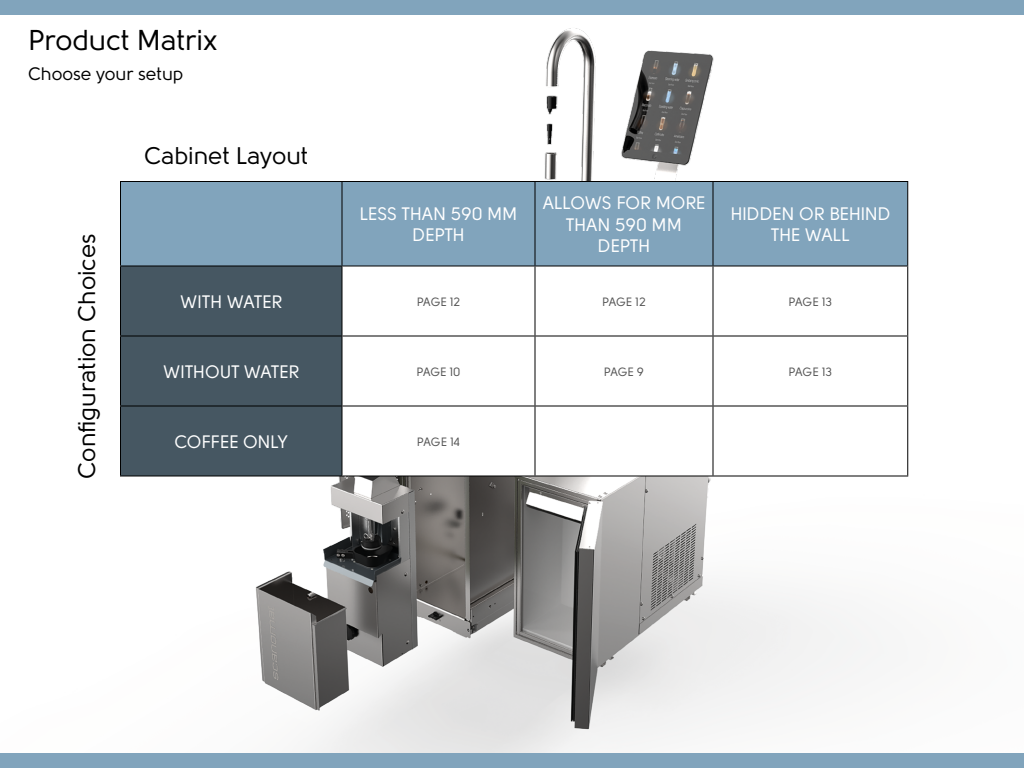
<style>
.page{position:relative;width:1024px;height:768px;background:#fff}
.page>*{position:absolute;margin:0;border:0;box-sizing:border-box;transform-origin:0 0}
.t1{font:28.6px "Solomon";color:#000}
.t2{font:24px "Solomon";color:#000}
.t3{font:18px/21.6px "Solomon";color:#fff;text-align:center}
.t4{font:18px "Solomon";color:#000}
.t5{font:12px "Solomon";letter-spacing:-.005em;color:#555}
</style>
<div class="page">
<img style="left:255px;top:28px;width:654px;height:725px">
<div style="left:0;top:0;width:1024px;height:15px;background:#81a4bc"></div>
<div style="left:0;top:753px;width:1024px;height:15px;background:#81a4bc"></div>
<div style="left:121px;top:182px;width:786px;height:84px;background:#81a4bc"></div>
<div style="left:121px;top:267px;width:221px;height:209px;background:#465762"></div>
<svg style="left:343px;top:267px;width:564px;height:209px"></svg>
<hr style="left:120px;top:181px;width:222px;height:1px;background:#000">
<hr style="left:120px;top:182px;width:1px;height:84px;background:#000">
<hr style="left:342px;top:181px;width:193px;height:1px;background:#000">
<hr style="left:342px;top:182px;width:1px;height:84px;background:#000">
<hr style="left:535px;top:181px;width:178px;height:1px;background:#000">
<hr style="left:534px;top:182px;width:2px;height:84px;background:#000">
<hr style="left:713px;top:181px;width:195px;height:1px;background:#000">
<hr style="left:712px;top:182px;width:2px;height:84px;background:#000">
<hr style="left:907px;top:182px;width:1px;height:84px;background:#000">
<hr style="left:120px;top:266px;width:222px;height:1px;background:#000">
<hr style="left:120px;top:266px;width:1px;height:70px;background:#000">
<hr style="left:342px;top:266px;width:193px;height:1px;background:#000">
<hr style="left:342px;top:266px;width:1px;height:70px;background:#000">
<hr style="left:535px;top:266px;width:178px;height:1px;background:#000">
<hr style="left:534px;top:266px;width:2px;height:70px;background:#000">
<hr style="left:713px;top:266px;width:195px;height:1px;background:#000">
<hr style="left:712px;top:266px;width:2px;height:70px;background:#000">
<hr style="left:907px;top:266px;width:1px;height:70px;background:#000">
<hr style="left:120px;top:336px;width:222px;height:1px;background:#000">
<hr style="left:120px;top:336px;width:1px;height:70px;background:#000">
<hr style="left:342px;top:336px;width:193px;height:1px;background:#000">
<hr style="left:342px;top:336px;width:1px;height:70px;background:#000">
<hr style="left:535px;top:336px;width:178px;height:1px;background:#000">
<hr style="left:534px;top:336px;width:2px;height:70px;background:#000">
<hr style="left:713px;top:336px;width:195px;height:1px;background:#000">
<hr style="left:712px;top:336px;width:2px;height:70px;background:#000">
<hr style="left:907px;top:336px;width:1px;height:70px;background:#000">
<hr style="left:120px;top:406px;width:222px;height:1px;background:#000">
<hr style="left:120px;top:406px;width:1px;height:70px;background:#000">
<hr style="left:342px;top:406px;width:193px;height:1px;background:#000">
<hr style="left:342px;top:406px;width:1px;height:70px;background:#000">
<hr style="left:535px;top:406px;width:178px;height:1px;background:#000">
<hr style="left:534px;top:406px;width:2px;height:70px;background:#000">
<hr style="left:713px;top:406px;width:195px;height:1px;background:#000">
<hr style="left:712px;top:406px;width:2px;height:70px;background:#000">
<hr style="left:907px;top:406px;width:1px;height:70px;background:#000">
<hr style="left:120px;top:476px;width:222px;height:1px;background:#000">
<hr style="left:342px;top:476px;width:193px;height:1px;background:#000">
<hr style="left:535px;top:476px;width:178px;height:1px;background:#000">
<hr style="left:713px;top:476px;width:195px;height:1px;background:#000">
<h1 class="t1" style="left:28px;top:25px;width:191px">Product Matrix</h1>
<p class="t4" style="left:28px;top:63px;width:157px">Choose your setup</p>
<h2 class="t2" style="left:74px;top:479px;width:246px;rotate:-90deg">Configuration Choices</h2>
<h2 class="t2" style="left:144px;top:143px;width:166px">Cabinet Layout</h2>
<p class="t3" style="left:360px;top:203px;width:159px">LESS THAN 590 MM<br>DEPTH</p>
<p class="t3" style="left:543px;top:192px;width:164px">ALLOWS FOR MORE<br>THAN 590 MM<br>DEPTH</p>
<p class="t3" style="left:730px;top:203px;width:161px">HIDDEN OR BEHIND<br>THE WALL</p>
<p class="t3" style="left:180px;top:291px;width:104px">WITH WATER</p>
<p class="t5" style="left:417px;top:295px;width:45px">PAGE 12</p>
<p class="t5" style="left:602px;top:295px;width:45px">PAGE 12</p>
<p class="t5" style="left:789px;top:295px;width:45px">PAGE 13</p>
<p class="t3" style="left:163px;top:361px;width:138px">WITHOUT WATER</p>
<p class="t5" style="left:416px;top:365px;width:46px">PAGE 10</p>
<p class="t5" style="left:604px;top:365px;width:42px">PAGE 9</p>
<p class="t5" style="left:789px;top:365px;width:45px">PAGE 13</p>
<p class="t3" style="left:174px;top:431px;width:115px">COFFEE ONLY</p>
<p class="t5" style="left:417px;top:435px;width:45px">PAGE 14</p>
</div>
